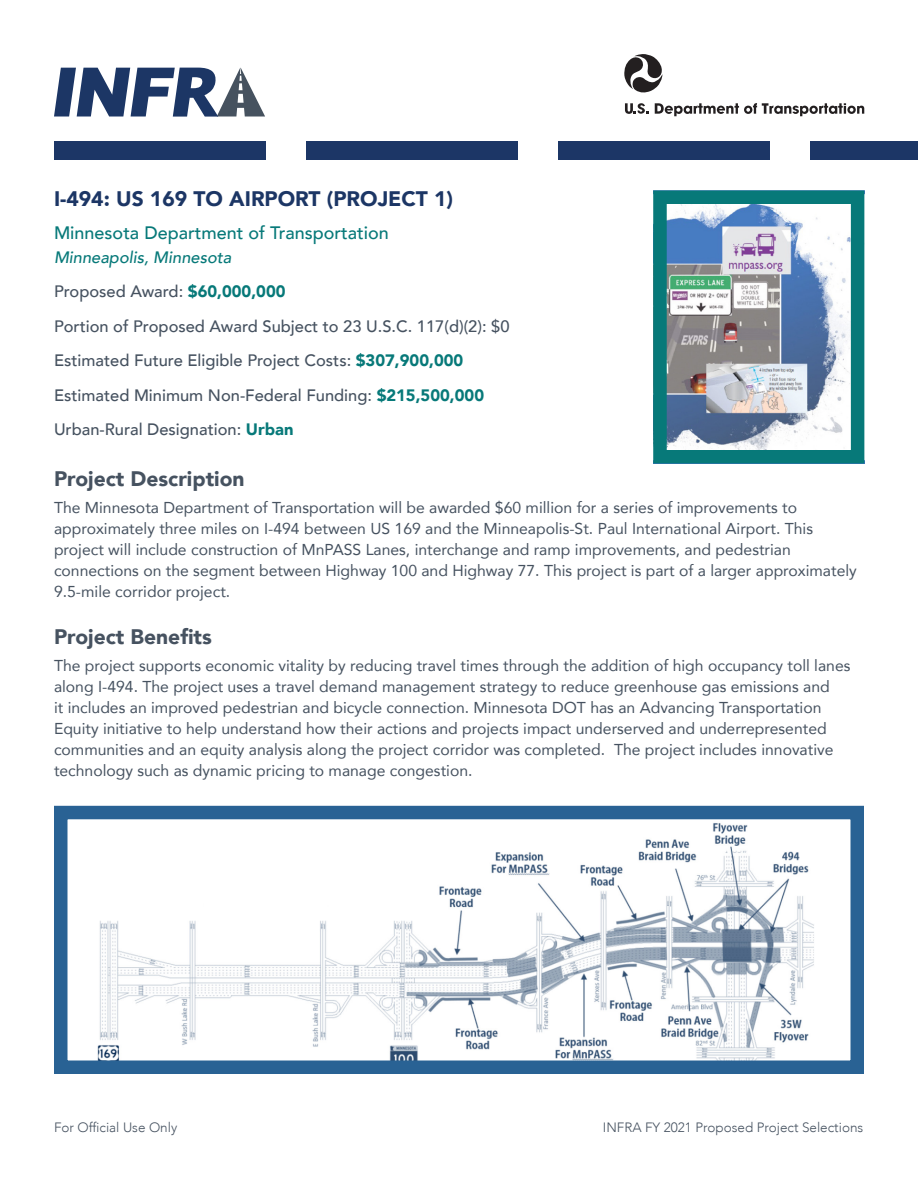
<style>
.page{position:relative;width:918px;height:1188px;background:#fff}
.page>*{position:absolute;margin:0;border:0;box-sizing:border-box;transform-origin:0 0}
.Project_Head{font:900 21px "Avenir";color:#465260}
.Award_Head{font:900 21px "Avenir";color:#1c3665}
.Award_Recipient{font:500 18px "Avenir";color:#077979}
.Award_Amount{font:500 16.5px "Avenir";color:#465260}
.Award_Location{font:italic 500 16.5px "Avenir";color:#077979}
.t1{font:15.75px/21px "Avenir";color:#465260}
.t2{font:300 13.5px "Avenir";color:#465260}
.s1{font-weight:900;color:#077979}
</style>
<div class="page">
<div style="left:306px;top:141px;width:211px;height:19px;background:#1c3666"></div>
<div style="left:558px;top:141px;width:211px;height:19px;background:#1c3666"></div>
<div style="left:810px;top:141px;width:108px;height:19px;background:#1c3666"></div>
<svg style="left:54px;top:68px;width:211px;height:49px"></svg>
<div style="left:54px;top:141px;width:211px;height:19px;background:#1c3666"></div>
<svg style="left:624px;top:54px;width:39px;height:39px"></svg>
<svg style="left:625px;top:103px;width:24px;height:11px"></svg>
<svg style="left:655px;top:103px;width:209px;height:13px"></svg>
<img style="left:97px;top:823px;width:717px;height:236px">
<div style="left:54px;top:806px;width:810px;height:268px;border:14px solid #296294"></div>
<img style="left:668px;top:205px;width:181px;height:244px">
<div style="left:653px;top:190px;width:211px;height:274px;border:14px solid #077979"></div>
<p class="Award_Head" style="left:54px;top:180px;width:401px">I-494: US 169 TO AIRPORT (PROJECT 1)</p>
<p class="Award_Recipient" style="left:54px;top:217px;width:336px">Minnesota Department of Transportation</p>
<p class="Award_Location" style="left:54px;top:247px;width:179px">Minneapolis, Minnesota</p>
<p class="Award_Amount" style="left:54px;top:277px;width:233px">Proposed Award: <span class="s1">$60,000,000</span></p>
<p class="Award_Amount" style="left:54px;top:311px;width:457px">Portion of Proposed Award Subject to 23 U.S.C. 117(d)(2): $0</p>
<p class="Award_Amount" style="left:54px;top:346px;width:411px">Estimated Future Eligible Project Costs: <span class="s1">$307,900,000</span></p>
<p class="Award_Amount" style="left:54px;top:380px;width:432px">Estimated Minimum Non-Federal Funding: <span class="s1">$215,500,000</span></p>
<p class="Award_Amount" style="left:54px;top:415px;width:241px">Urban-Rural Designation: <span class="s1">Urban</span></p>
<p class="Project_Head" style="left:54px;top:461px;width:192px">Project Description</p>
<p class="t1" style="left:54px;top:497px;width:804px">The Minnesota Department of Transportation will be awarded $60 million for a series of improvements to approximately three miles on I-494 between US 169 and the Minneapolis-St. Paul International Airport. This project will include construction of MnPASS Lanes, interchange and ramp improvements, and pedestrian connections on the segment between Highway 100 and Highway 77. This project is part of a larger approximately 9.5-mile corridor project.</p>
<p class="Project_Head" style="left:54px;top:618px;width:159px">Project Benefits</p>
<p class="t1" style="left:54px;top:654px;width:798px">The project supports economic vitality by reducing travel times through the addition of high occupancy toll lanes along I-494. The project uses a travel demand management strategy to reduce greenhouse gas emissions and<br>it includes an improved pedestrian and bicycle connection. Minnesota DOT has an Advancing Transportation Equity initiative to help understand how their actions and projects impact underserved and underrepresented communities and an equity analysis along the project corridor was completed. The project includes innovative technology such as dynamic pricing to manage congestion.</p>
<p class="t2" style="left:54px;top:1119px;width:125px">For Official Use Only</p>
<p class="t2" style="left:603px;top:1119px;width:262px">INFRA FY 2021 Proposed Project Selections</p>
</div>
